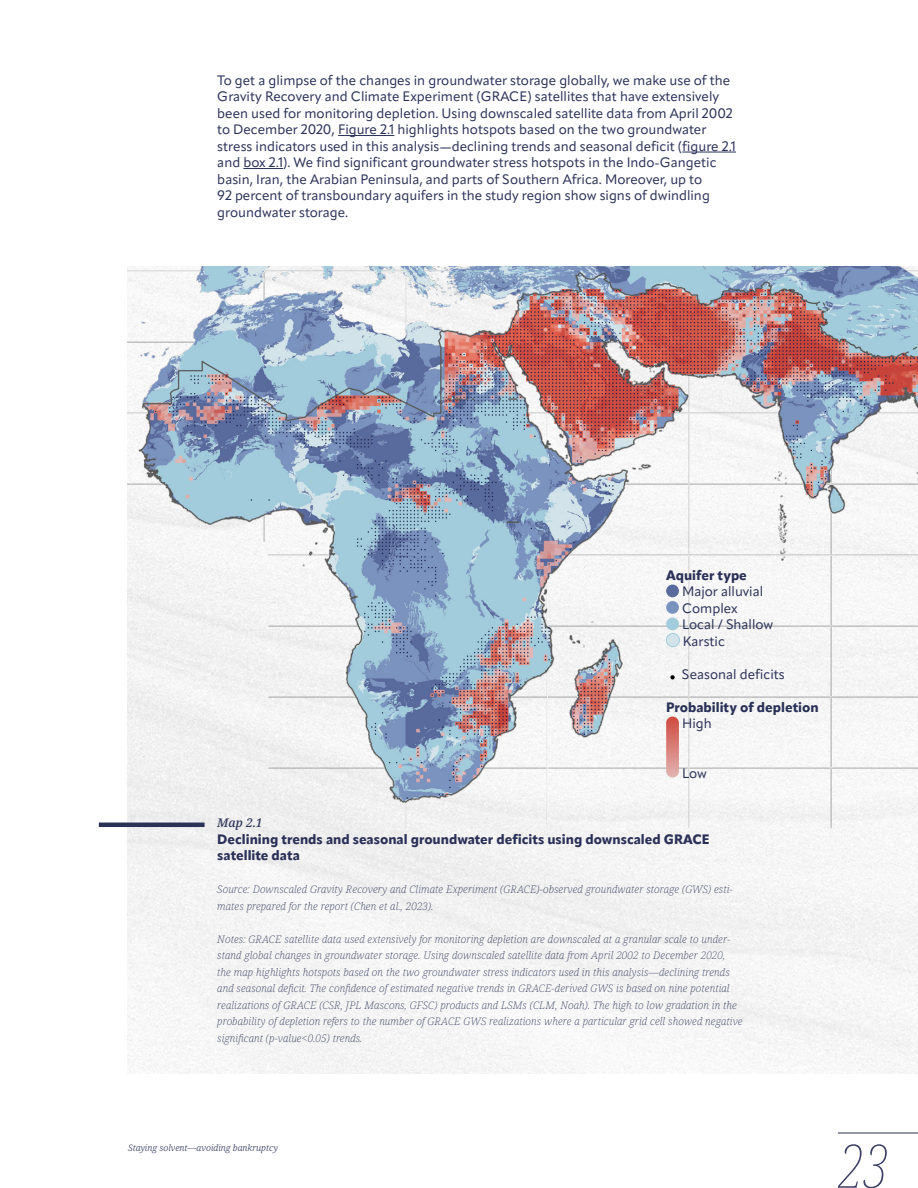
<style>
.page{position:relative;width:918px;height:1188px;background:#fff}
.page>*{position:absolute;margin:0;border:0;box-sizing:border-box;transform-origin:0 0}
.t1{font:italic 100 extra-condensed 60px "Noto Serif";color:#3a3e63}
.t2{font:13.5px/16.5px "Apparat";color:#2a3157}
.t3{font:800 13.5px/16.5px "Apparat";color:#2a3157}
.t4{font:italic 500 12px "Noto Serif";color:#2a3157}
.t5{font:italic 200 10.5px/16.5px "Noto Serif";letter-spacing:.01em;color:#2a3157}
.t6{font:italic 300 9px "Noto Serif";color:#2a3157}
</style>
<div class="page">
<div style="left:128px;top:834px;width:790px;height:239px;background:#f4f4f4"></div>
<hr style="left:838px;top:1133px;width:80px;height:1px;background:#2a3157">
<img style="left:128px;top:266px;width:790px;height:568px">
<hr style="left:338px;top:135px;width:56px;height:1px;background:#2a3157">
<hr style="left:682px;top:152px;width:54px;height:1px;background:#2a3157">
<hr style="left:243px;top:168px;width:40px;height:1px;background:#2a3157">
<hr style="left:99px;top:823px;width:106px;height:4px;background:#2a3157">
<div style="left:666px;top:585px;width:13px;height:12px;background:#596a9c;border-radius:50%"></div>
<div style="left:666px;top:601px;width:13px;height:13px;background:#7a93be;border-radius:50%"></div>
<div style="left:666px;top:618px;width:13px;height:12px;background:#a2ccdc;border-radius:50%"></div>
<div style="left:666px;top:633px;width:13px;height:14px;background:#d2e4e9;border-radius:50%"></div>
<div style="left:666px;top:633px;width:14px;height:14px;border:1px solid #a2cddd;border-radius:50%"></div>
<svg style="left:670px;top:675px;width:5px;height:4px"></svg>
<svg style="left:666px;top:717px;width:13px;height:61px"></svg>
<p class="t2" style="left:217px;top:72px;width:520px">To get a glimpse of the changes in groundwater storage globally, we make use of the Gravity Recovery and Climate Experiment (GRACE) satellites that have extensively been used for monitoring depletion. Using downscaled satellite data from April 2002 to December 2020, Figure 2.1 highlights hotspots based on the two groundwater stress indicators used in this analysis—declining trends and seasonal deficit (figure 2.1 and box 2.1). We find significant groundwater stress hotspots in the Indo-Gangetic basin, Iran, the Arabian Peninsula, and parts of Southern Africa. Moreover, up to<br>92 percent of transboundary aquifers in the study region show signs of dwindling groundwater storage.</p>
<p class="t3" style="left:666px;top:567px;width:82px">Aquifer type</p>
<p class="t2" style="left:682px;top:583px;width:93px">Major alluvial<br>Complex<br>Local / Shallow<br>Karstic</p>
<p class="t2" style="left:682px;top:666px;width:104px">Seasonal deficits</p>
<p class="t3" style="left:666px;top:699px;width:154px">Probability of depletion</p>
<p class="t2" style="left:682px;top:715px;width:31px">High</p>
<p class="t2" style="left:682px;top:765px;width:27px">Low</p>
<p class="t4" style="left:217px;top:814px;width:47px">Map 2.1</p>
<p class="t3" style="left:217px;top:831px;width:494px">Declining trends and seasonal groundwater deficits using downscaled GRACE satellite data</p>
<p class="t5" style="left:217px;top:881px;width:517px">Source: Downscaled Gravity Recovery and Climate Experiment (GRACE)-observed groundwater storage (GWS) esti&shy;mates prepared for the report (Chen et al., 2023).</p>
<p class="t5" style="left:217px;top:931px;width:527px">Notes: GRACE satellite data used extensively for monitoring depletion are downscaled at a granular scale to under&shy;stand global changes in groundwater storage. Using downscaled satellite data from April 2002 to December 2020,<br>the map highlights hotspots based on the two groundwater stress indicators used in this analysis—declining trends and seasonal deficit. The confidence of estimated negative trends in GRACE-derived GWS is based on nine potential realizations of GRACE (CSR, JPL Mascons, GFSC) products and LSMs (CLM, Noah). The high to low gradation in the probability of depletion refers to the number of GRACE GWS realizations where a particular grid cell showed negative significant (p-value&lt;0.05) trends.</p>
<p class="t6" style="left:128px;top:1141px;width:151px">Staying solvent—avoiding bankruptcy</p>
<h1 class="t1" style="left:838px;top:1126px;width:52px">23</h1>
</div>
